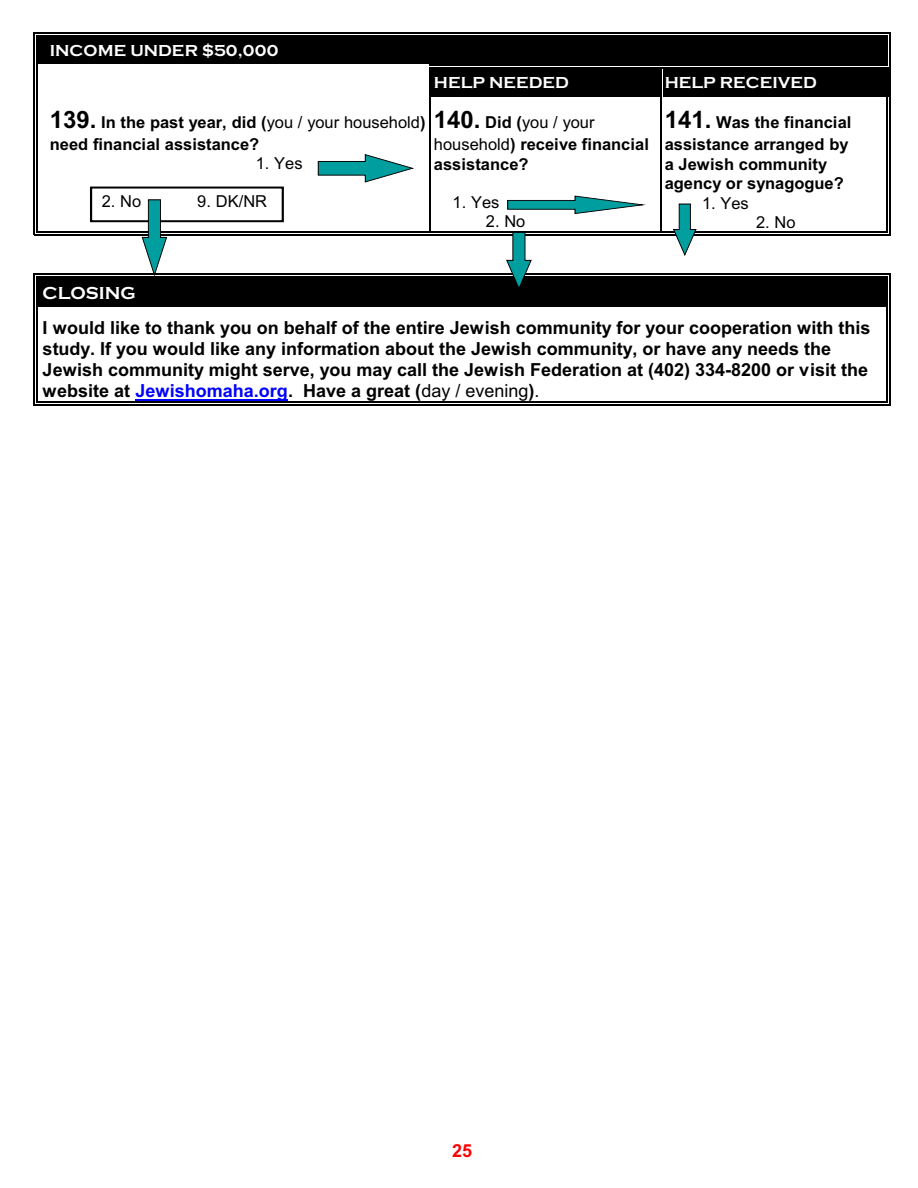
<style>
.page{position:relative;width:918px;height:1188px;background:#fff}
.page>*{position:absolute;margin:0;border:0;box-sizing:border-box;transform-origin:0 0}
.t1{font:700 18px/21.3px "Arial";color:#000}
.t2{font:700 18px "Copperplate Gothic";color:#fff}
.t3{font:700 18px "Arial";color:#f00}
.t4{font:700 16.5px/21.5px "Arial";color:#000}
.t5{font:700 16.5px "Copperplate Gothic";letter-spacing:.005em;color:#fff}
.t6{font:16.5px "Arial";color:#000}
.s1{font-size:24px}
.s2{font-weight:400}
.s3{color:#00f}
</style>
<div class="page">
<div style="left:37px;top:35px;width:851px;height:29px;background:#000"></div>
<hr style="left:34px;top:32px;width:1px;height:32px;background:#000">
<hr style="left:890px;top:32px;width:1px;height:32px;background:#000">
<hr style="left:34px;top:32px;width:857px;height:2px;background:#000">
<hr style="left:37px;top:64px;width:1px;height:32px;background:#000">
<hr style="left:34px;top:64px;width:1px;height:32px;background:#000">
<div style="left:429px;top:67px;width:231px;height:29px;background:#000"></div>
<hr style="left:429px;top:64px;width:231px;height:1px;background:#000">
<div style="left:663px;top:67px;width:225px;height:29px;background:#000"></div>
<svg style="left:660px;top:67px;width:3px;height:29px"></svg>
<hr style="left:890px;top:64px;width:1px;height:32px;background:#000">
<hr style="left:660px;top:64px;width:228px;height:1px;background:#000">
<hr style="left:37px;top:96px;width:1px;height:137px;background:#000">
<hr style="left:37px;top:231px;width:392px;height:2px;background:#000">
<hr style="left:34px;top:96px;width:1px;height:139px;background:#000">
<hr style="left:34px;top:234px;width:395px;height:1px;background:#000">
<hr style="left:429px;top:96px;width:2px;height:137px;background:#000">
<hr style="left:429px;top:231px;width:231px;height:2px;background:#000">
<hr style="left:429px;top:234px;width:231px;height:1px;background:#000">
<hr style="left:660px;top:96px;width:1px;height:137px;background:#000">
<hr style="left:887px;top:96px;width:1px;height:137px;background:#000">
<hr style="left:660px;top:231px;width:228px;height:2px;background:#000">
<hr style="left:890px;top:96px;width:1px;height:139px;background:#000">
<hr style="left:660px;top:234px;width:231px;height:1px;background:#000">
<div style="left:37px;top:277px;width:851px;height:30px;background:#000"></div>
<hr style="left:34px;top:274px;width:1px;height:33px;background:#000">
<hr style="left:890px;top:274px;width:1px;height:33px;background:#000">
<hr style="left:34px;top:274px;width:857px;height:1px;background:#000">
<hr style="left:37px;top:307px;width:1px;height:95px;background:#000">
<hr style="left:887px;top:307px;width:1px;height:95px;background:#000">
<hr style="left:37px;top:401px;width:851px;height:1px;background:#000">
<hr style="left:34px;top:307px;width:1px;height:98px;background:#000">
<hr style="left:890px;top:307px;width:1px;height:98px;background:#000">
<hr style="left:34px;top:404px;width:857px;height:1px;background:#000">
<hr style="left:135px;top:400px;width:153px;height:1px;background:#00f">
<svg style="left:318px;top:154px;width:95px;height:29px"></svg>
<div style="left:90px;top:187px;width:194px;height:35px;border:2px solid #000"></div>
<svg style="left:142px;top:199px;width:25px;height:77px"></svg>
<svg style="left:507px;top:195px;width:136px;height:19px"></svg>
<svg style="left:506px;top:232px;width:26px;height:55px"></svg>
<svg style="left:673px;top:203px;width:24px;height:53px"></svg>
<p class="t5" style="left:50px;top:41px;width:230px">INCOME UNDER $50,000</p>
<p class="t4" style="left:50px;top:113px;width:377px"><span class="s1">139.</span> In the past year, did (<span class="s2">you / your household</span>) need financial assistance?</p>
<p class="t6" style="left:256px;top:157px;width:48px">1. Yes</p>
<p class="t6" style="left:102px;top:195px;width:41px">2. No</p>
<p class="t6" style="left:197px;top:195px;width:71px">9. DK/NR</p>
<p class="t5" style="left:434px;top:73px;width:137px">HELP NEEDED</p>
<p class="t5" style="left:665px;top:73px;width:154px">HELP RECEIVED</p>
<p class="t4" style="left:434px;top:113px;width:216px"><span class="s1">140.</span> Did (<span class="s2">you / your household</span>) receive financial</p>
<p class="t4" style="left:434px;top:155px;width:96px">assistance?</p>
<p class="t6" style="left:453px;top:196px;width:48px">1. Yes</p>
<p class="t6" style="left:486px;top:215px;width:41px">2. No</p>
<p class="t4" style="left:665px;top:113px;width:188px"><span class="s1">141.</span> Was the financial assistance arranged by</p>
<p class="t4" style="left:665px;top:155px;width:181px;line-height:19.8px">a Jewish community agency or synagogue?</p>
<p class="t6" style="left:702px;top:197px;width:48px">1. Yes</p>
<p class="t6" style="left:756px;top:216px;width:41px">2. No</p>
<p class="t2" style="left:43px;top:282px;width:95px">CLOSING</p>
<p class="t1" style="left:43px;top:318px;width:829px">I would like to thank you on behalf of the entire Jewish community for your cooperation with this study. If you would like any information about the Jewish community, or have any needs the Jewish community might serve, you may call the Jewish Federation at (402) 334-8200 or visit the website at <span class="s3">Jewishomaha.org</span>. Have a great (<span class="s2">day / evening</span>)<span class="s2">.</span></p>
<p class="t3" style="left:452px;top:1144px;width:22px">25</p>
</div>
